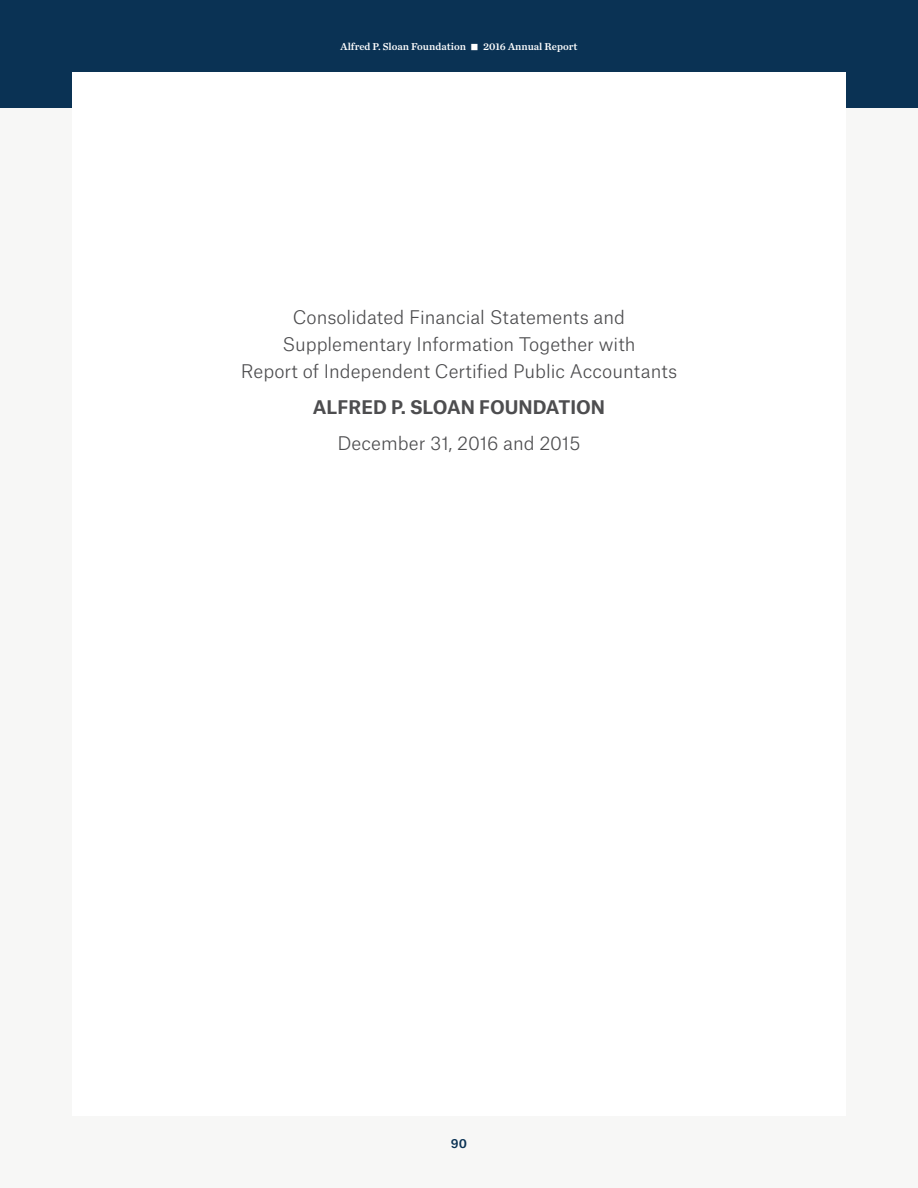
<style>
.page{position:relative;width:918px;height:1188px;background:#f7f7f6}
.page>*{position:absolute;margin:0;border:0;box-sizing:border-box;transform-origin:0 0}
.t1{font:300 18px/27px "Atlas Grotesk";color:#4d4d4f;text-align:center}
.t2{font:700 18px "Atlas Grotesk";color:#4d4d4f}
.t3{font:500 12px "Atlas Grotesk";color:#0a3254}
.t4{font:10.5px "Chronicle Text G1 Semi";color:#fff}
</style>
<div class="page">
<div style="left:0;top:0;width:918px;height:108px;background:#0a3254"></div>
<div style="left:72px;top:72px;width:774px;height:1044px;background:#fff"></div>
<p class="t4" style="left:341px;top:38px;width:127px">Alfred P. Sloan Foundation</p>
<p class="t4" style="left:483px;top:38px;width:96px">2016 Annual Report</p>
<p class="t1" style="left:241px;top:302px;width:438px">Consolidated Financial Statements and<br>Supplementary Information Together with<br>Report of Independent Certified Public Accountants</p>
<p class="t2" style="left:313px;top:392px;width:294px">ALFRED P. SLOAN FOUNDATION</p>
<p class="t1" style="left:338px;top:428px;width:244px">December 31, 2016 and 2015</p>
<p class="t3" style="left:451px;top:1133px;width:18px">90</p>
</div>
